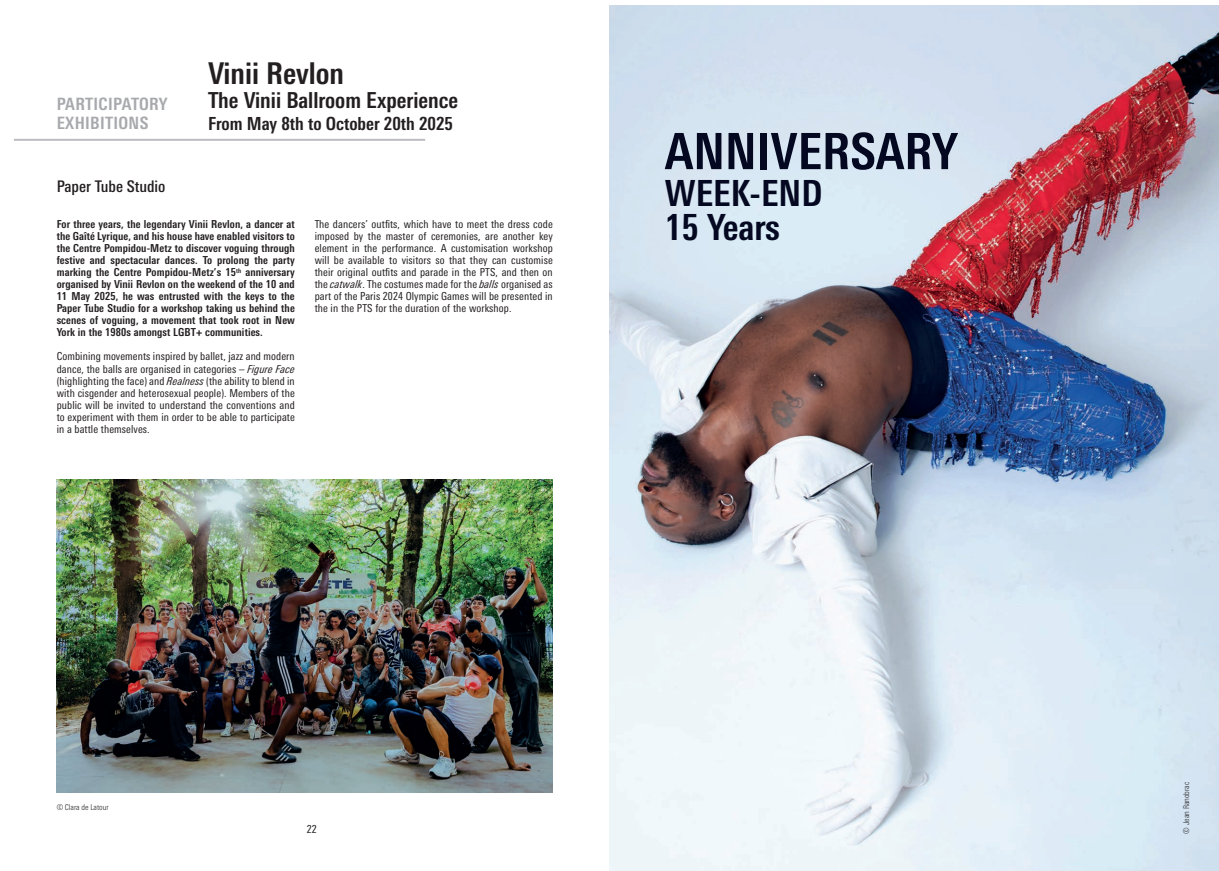
<style>
.page{position:relative;width:1219px;height:871px;background:#fff}
.page>*{position:absolute;margin:0;border:0;box-sizing:border-box;transform-origin:0 0}
.t1{font:700 condensed 50px "Univers Next Pro";color:#040921}
.t2{font:700 condensed 36px/34px "Univers Next Pro";color:#040921}
.t3{font:700 condensed 30px "Univers Next Pro";color:#231f20}
.t4{font:700 condensed 22px "Univers Next Pro";color:#231f20}
.t5{font:700 condensed 18px "Univers Next Pro";color:#231f20}
.t6{font:700 condensed 17px/19px "Univers Next Pro";letter-spacing:.02em;color:#a8a9ad}
.t7{font:500 condensed 16px "Univers Next Pro";color:#231f20}
.t8{font:condensed 11px/12px "Univers Next Pro";letter-spacing:.01em;color:#231f20;text-align:justify}
.t9{font:700 condensed 11px/12px "Univers Next Pro";letter-spacing:.01em;color:#231f20;text-align:justify}
.t10{font:300 condensed 8px "Univers Next Pro";color:#231f20}
.s1{font-style:italic}
</style>
<div class="page">
<hr style="left:14px;top:139px;width:411px;height:2px;background:#bcbdc0">
<img style="left:57px;top:479px;width:496px;height:313px">
<img style="left:609px;top:6px;width:610px;height:864px">
<h3 class="t6" style="left:57px;top:94px;width:113px">PARTICIPATORY<br>EXHIBITIONS</h3>
<h3 class="t3" style="left:208px;top:56px;width:137px">Vinii Revlon</h3>
<h3 class="t4" style="left:208px;top:87px;width:251px">The Vinii Ballroom Experience</h3>
<h3 class="t5" style="left:208px;top:113px;width:246px">From May 8th to October 20th 2025</h3>
<h3 class="t7" style="left:57px;top:177px;width:110px">Paper Tube Studio</h3>
<p class="t9" style="left:57px;top:218px;width:240px">For three years, the legendary Vinii Revlon, a dancer at the Gaîté Lyrique, and his house have enabled visitors to the Centre Pompidou-Metz to discover voguing through festive and spectacular dances. To prolong the party marking the Centre Pompidou-Metz’s 15<sup>th</sup> anniversary organised by Vinii Revlon on the weekend of the 10 and 11 May 2025, he was entrusted with the keys to the Paper Tube Studio for a workshop taking us behind the scenes of voguing, a movement that took root in New York in the 1980s amongst LGBT+ communities.</p>
<p class="t8" style="left:57px;top:350px;width:240px">Combining movements inspired by ballet, jazz and modern dance, the balls are organised in categories – <span class="s1">Figure Face </span>(highlighting the face) and <span class="s1">Realness</span> (the ability to blend in with cisgender and heterosexual people). Members of the public will be invited to understand the conventions and to experiment with them in order to be able to participate in a battle themselves.</p>
<p class="t8" style="left:315px;top:218px;width:240px">The dancers’ outfits, which have to meet the dress code imposed by the master of ceremonies, are another key element in the performance. A customisation workshop will be available to visitors so that they can customise their original outfits and parade in the PTS, and then on the <span class="s1">catwalk</span>. The costumes made for the <span class="s1">balls</span> organised as part of the Paris 2024 Olympic Games will be presented in the in the PTS for the duration of the workshop.</p>
<h1 class="t1" style="left:665px;top:122px;width:295px">ANNIVERSARY</h1>
<h2 class="t2" style="left:665px;top:176px;width:159px">WEEK-END<br>15 Years</h2>
<p class="t10" style="left:57px;top:802px;width:53px">© Clara de Latour</p>
<p class="t8" style="left:307px;top:822px;width:12px">22</p>
<p class="t10" style="left:1182px;top:833px;width:53px;rotate:-90deg">© Jean Ranobrac</p>
</div>
